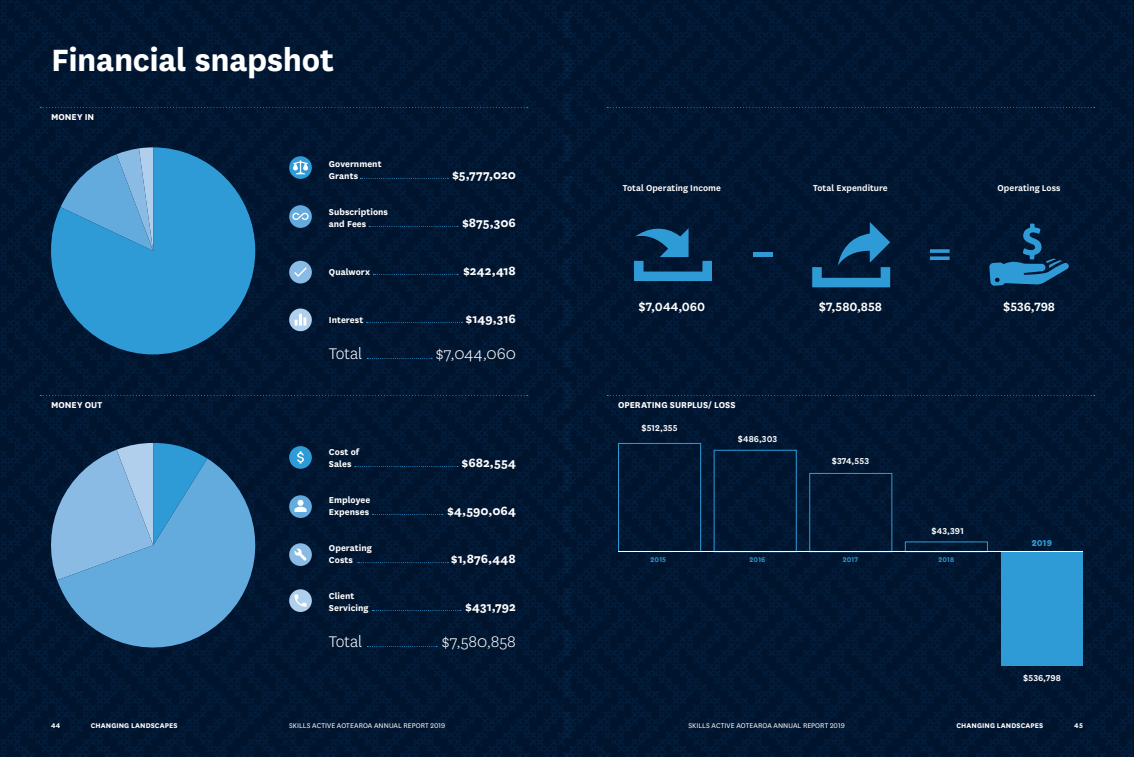
<style>
.page{position:relative;width:1134px;height:757px;background:#fff}
.page>*{position:absolute;margin:0;border:0;box-sizing:border-box;transform-origin:0 0}
.t1{font:700 36px "National";letter-spacing:-.01em;color:#fff}
.t2{font:300 18px "National";letter-spacing:-.005em;color:#fff}
.t3{font:700 14px "National";color:#fff}
.t4{font:600 14px "National";letter-spacing:-.005em;color:#fff}
.t5{font:700 10px/12px "National";letter-spacing:.005em;color:#fff}
.t6{font:600 10px "National";letter-spacing:.005em;color:#fff}
.Graph_data_Current_y{font:800 10px "National";color:#2f9bd6}
.t7{font:8px "National";letter-spacing:.01em;color:#fff}
.t8{font:700 8px "National";letter-spacing:.015em;color:#fff}
.Graph_data{font:600 8px "National";letter-spacing:.015em;color:#2f9bd6}
</style>
<div class="page">
<img style="left:571px;top:0;width:563px;height:757px">
<img style="left:0;top:0;width:571px;height:757px">
<svg style="left:40px;top:107px;width:488px;height:1px"></svg>
<svg style="left:40px;top:395px;width:488px;height:1px"></svg>
<div style="left:618px;top:443px;width:83px;height:109px;border:1px solid #2f9bd6"></div>
<div style="left:714px;top:450px;width:83px;height:102px;border:1px solid #2f9bd6"></div>
<div style="left:1001px;top:551px;width:82px;height:114px;background:#2f9bd6"></div>
<div style="left:809px;top:473px;width:83px;height:79px;border:1px solid #2f9bd6"></div>
<hr style="left:618px;top:551px;width:465px;height:1px;background:#fff">
<svg style="left:607px;top:107px;width:488px;height:1px"></svg>
<svg style="left:607px;top:395px;width:488px;height:1px"></svg>
<svg style="left:289px;top:156px;width:23px;height:23px"></svg>
<svg style="left:293px;top:160px;width:15px;height:14px"></svg>
<svg style="left:289px;top:308px;width:23px;height:23px"></svg>
<svg style="left:295px;top:314px;width:11px;height:12px"></svg>
<div style="left:289px;top:261px;width:23px;height:22px;background:#8abbe5;border-radius:50%"></div>
<svg style="left:294px;top:267px;width:13px;height:10px"></svg>
<div style="left:289px;top:205px;width:23px;height:23px;background:#63aadd;border-radius:50%"></div>
<svg style="left:292px;top:213px;width:17px;height:7px"></svg>
<div style="left:289px;top:543px;width:23px;height:23px;background:#8abbe5;border-radius:50%"></div>
<svg style="left:294px;top:548px;width:13px;height:13px"></svg>
<div style="left:289px;top:495px;width:23px;height:23px;background:#63aadd;border-radius:50%"></div>
<div style="left:297px;top:500px;width:7px;height:6px;background:#fff;border-radius:50%"></div>
<svg style="left:294px;top:507px;width:13px;height:5px"></svg>
<div style="left:289px;top:589px;width:23px;height:23px;background:#b0cfed;border-radius:50%"></div>
<svg style="left:294px;top:594px;width:13px;height:13px"></svg>
<div style="left:289px;top:446px;width:23px;height:23px;background:#2f9bd6;border-radius:50%"></div>
<svg style="left:297px;top:451px;width:7px;height:12px"></svg>
<svg style="left:989px;top:224px;width:80px;height:62px;background:#104268"></svg>
<svg style="left:930px;top:249px;width:19px;height:11px"></svg>
<svg style="left:812px;top:222px;width:78px;height:65px;background:#10446a"></svg>
<svg style="left:634px;top:224px;width:78px;height:57px;background:#134b72"></svg>
<div style="left:753px;top:252px;width:19px;height:5px;background:#2f9bd6"></div>
<svg style="left:367px;top:358px;width:65px;height:1px"></svg>
<svg style="left:355px;top:466px;width:103px;height:1px"></svg>
<svg style="left:372px;top:514px;width:71px;height:1px"></svg>
<svg style="left:358px;top:562px;width:90px;height:1px"></svg>
<svg style="left:372px;top:610px;width:89px;height:1px"></svg>
<svg style="left:367px;top:646px;width:70px;height:1px"></svg>
<svg style="left:367px;top:322px;width:96px;height:1px"></svg>
<svg style="left:373px;top:274px;width:85px;height:1px"></svg>
<svg style="left:369px;top:226px;width:89px;height:1px"></svg>
<svg style="left:360px;top:178px;width:88px;height:1px"></svg>
<svg style="left:51px;top:147px;width:204px;height:207px;background:#2e81b4"></svg>
<svg style="left:57px;top:458px;width:213px;height:204px;background:#376991"></svg>
<svg style="left:38px;top:443px;width:169px;height:137px;background:#5d94bf"></svg>
<p class="t1" style="left:51px;top:34px;width:284px">Financial snapshot</p>
<h3 class="t5" style="left:51px;top:110px;width:45px">MONEY IN</h3>
<h3 class="t5" style="left:51px;top:398px;width:53px">MONEY OUT</h3>
<p class="t5" style="left:329px;top:157px;width:54px">Government<br>Grants</p>
<p class="t3" style="left:452px;top:165px;width:65px">$5,777,020</p>
<p class="t3" style="left:462px;top:213px;width:55px">$875,306</p>
<p class="t3" style="left:463px;top:261px;width:54px">$242,418</p>
<p class="t3" style="left:466px;top:309px;width:52px">$149,316</p>
<p class="t2" style="left:436px;top:342px;width:81px">$7,044,060</p>
<p class="t5" style="left:329px;top:205px;width:61px">Subscriptions and Fees</p>
<p class="t5" style="left:329px;top:265px;width:43px">Qualworx</p>
<p class="t5" style="left:329px;top:313px;width:36px">Interest</p>
<p class="t2" style="left:329px;top:342px;width:35px">Total</p>
<p class="t5" style="left:329px;top:445px;width:32px">Cost of<br>Sales</p>
<p class="t3" style="left:462px;top:453px;width:56px">$682,554</p>
<p class="t3" style="left:447px;top:501px;width:70px">$4,590,064</p>
<p class="t3" style="left:451px;top:549px;width:67px">$1,876,448</p>
<p class="t3" style="left:465px;top:597px;width:52px">$431,792</p>
<p class="t2" style="left:442px;top:630px;width:76px">$7,580,858</p>
<p class="t5" style="left:329px;top:493px;width:43px">Employee<br>Expenses</p>
<p class="t5" style="left:329px;top:541px;width:44px">Operating<br>Costs</p>
<p class="t5" style="left:329px;top:589px;width:41px">Client<br>Servicing</p>
<p class="t2" style="left:329px;top:630px;width:35px">Total</p>
<p class="t6" style="left:623px;top:181px;width:100px">Total Operating Income</p>
<p class="t6" style="left:813px;top:181px;width:76px">Total Expenditure</p>
<p class="t6" style="left:997px;top:181px;width:65px">Operating Loss</p>
<p class="t4" style="left:638px;top:297px;width:68px">$7,044,060</p>
<p class="t4" style="left:819px;top:297px;width:65px">$7,580,858</p>
<p class="t4" style="left:1003px;top:297px;width:54px">$536,798</p>
<h3 class="t5" style="left:618px;top:398px;width:119px">OPERATING SURPLUS/ LOSS</h3>
<p class="t6" style="left:641px;top:421px;width:38px">$512,355</p>
<p class="Graph_data" style="left:650px;top:554px;width:17px">2015</p>
<p class="t6" style="left:738px;top:432px;width:41px">$486,303</p>
<p class="t6" style="left:832px;top:454px;width:39px">$374,553</p>
<p class="Graph_data" style="left:750px;top:554px;width:17px">2016</p>
<p class="Graph_data" style="left:843px;top:554px;width:17px">2017</p>
<p class="t6" style="left:931px;top:524px;width:34px">$43,391</p>
<p class="Graph_data" style="left:938px;top:554px;width:17px">2018</p>
<p class="Graph_data_Current_y" style="left:1032px;top:536px;width:22px">2019</p>
<p class="t6" style="left:1023px;top:671px;width:39px">$536,798</p>
<p class="t8" style="left:51px;top:719px;width:11px">44</p>
<p class="t8" style="left:91px;top:719px;width:88px">CHANGING LANDSCAPES</p>
<p class="t7" style="left:289px;top:720px;width:158px">SKILLS ACTIVE AOTEAROA ANNUAL REPORT 2019</p>
<p class="t7" style="left:688px;top:720px;width:158px">SKILLS ACTIVE AOTEAROA ANNUAL REPORT 2019</p>
<p class="t8" style="left:956px;top:719px;width:88px">CHANGING LANDSCAPES</p>
<p class="t8" style="left:1074px;top:719px;width:10px">45</p>
</div>
